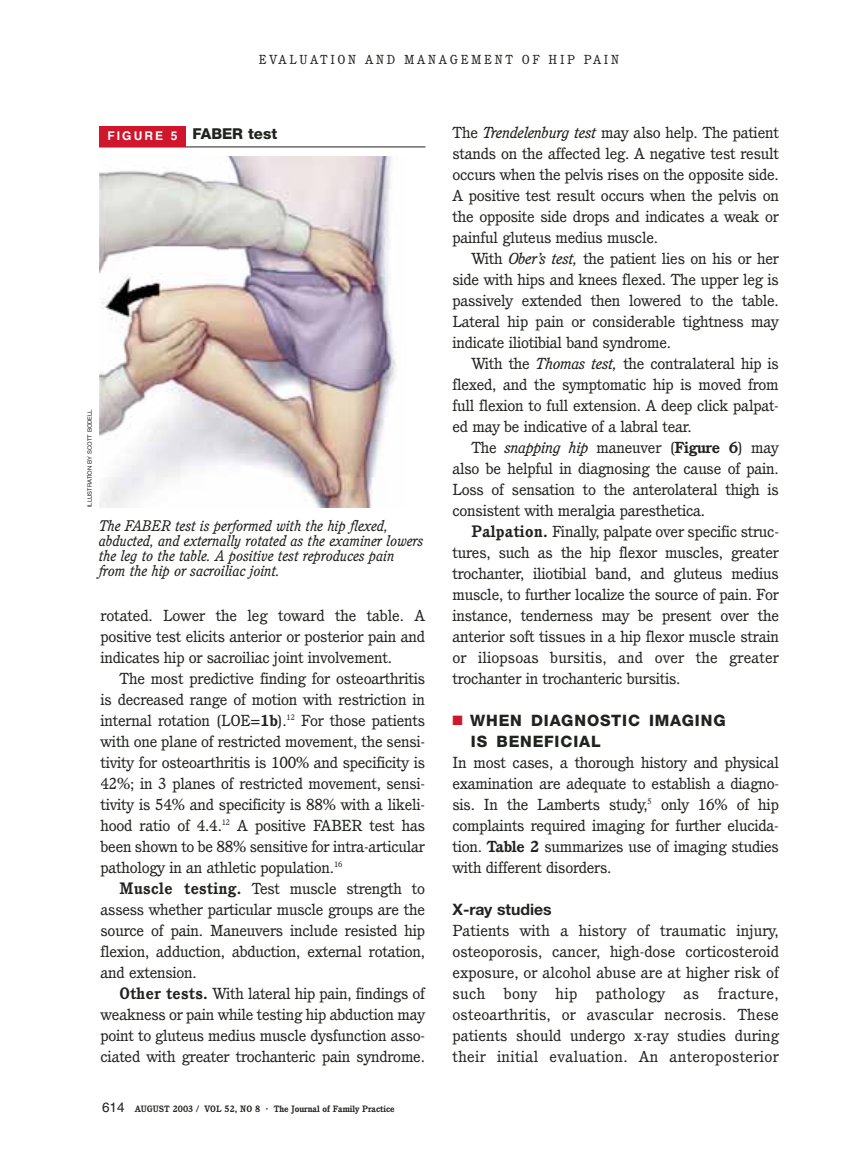
<style>
.page{position:relative;width:851px;height:1161px;background:#fff}
.page>*{position:absolute;margin:0;border:0;box-sizing:border-box;transform-origin:0 0}
.t1{font:800 15.75px/21px "Helvetica Neue";letter-spacing:.06em;color:#20231e}
.t2{font:700 15.75px "Helvetica Neue";color:#20231e}
.t3{font:15.6px/21px "Cushing";letter-spacing:-.015em;color:#20231e;text-align:justify;scale:1.06 1}
.t4{font:italic 15px/15px "Cushing";color:#20231e}
.t5{font:800 15px "Helvetica Neue";color:#20231e}
.t6{font:12.75px "Cushing";letter-spacing:.21em;color:#20231e}
.t7{font:700 9px "Cushing";color:#20231e}
.t8{font:6px "Helvetica Neue";color:#20231e}
.s1{font-family:"Helvetica";font-weight:700;font-size:12px;color:#fff}
.s2{font-weight:700}
.s3{font-weight:700;font-size:16.2px}
.s4{font-family:"Helvetica";font-weight:400;font-size:13.5px}
.s5{font-size:10.5px}
.s6{font-style:italic}
.s7{color:#cf162d}
</style>
<div class="page">
<hr style="left:99px;top:147px;width:326px;height:1px;background:#20231e">
<img style="left:99px;top:156px;width:298px;height:351px">
<div style="left:99px;top:126px;width:87px;height:21px;background:#cf162d"></div>
<p class="t6" style="left:259px;top:54px;width:361px">EVALUATION AND MANAGEMENT OF HIP PAIN</p>
<p class="t5" style="left:108px;top:129px;width:171px"><span class="s1">F I G U R E 5</span> FABER test</p>
<p class="t8" style="left:87px;top:507px;width:100px;rotate:-90deg">ILLUSTRATION BY SCOTT BODELL</p>
<p class="t4" style="left:99px;top:520px;width:326px">The FABER test is performed with the hip flexed, abducted, and externally rotated as the examiner lowers the leg to the table. A positive test reproduces pain from the hip or sacroiliac joint.</p>
<p class="t3" style="left:101px;top:606px;width:307px">rotated. Lower the leg toward the table. A positive test elicits anterior or posterior pain and indicates hip or sacroiliac joint involvement.</p>
<p class="t3" style="left:101px;top:669px;width:308px;text-indent:19px">The most predictive finding for osteoarthritis is decreased range of motion with restriction in internal rotation (LOE=<span class="s2">1b</span>).<sup>12</sup> For those patients with one plane of restricted movement, the sensi&shy;tivity for osteoarthritis is 100% and specificity is 42%; in 3 planes of restricted movement, sensi&shy;tivity is 54% and specificity is 88% with a likeli&shy;hood ratio of 4.4.<sup>12</sup> A positive FABER test has been shown to be 88% sensitive for intra-articular pathology in an athletic population.<sup>16</sup></p>
<p class="t3" style="left:101px;top:879px;width:307px;text-indent:19px"><span class="s3">Muscle testing.</span> Test muscle strength to assess whether particular muscle groups are the source of pain. Maneuvers include resisted hip flexion, adduction, abduction, external rotation, and extension.</p>
<p class="t3" style="left:101px;top:984px;width:307px;text-indent:19px"><span class="s3">Other tests.</span> With lateral hip pain, findings of weakness or pain while testing hip abduction may point to gluteus medius muscle dysfunction asso&shy;ciated with greater trochanteric pain syndrome.</p>
<p class="t7" style="left:102px;top:1106px;width:294px"><span class="s4">614</span> AUGUST 2003 / VOL 52, NO 8 <span class="s5">·</span> The Journal of Family Practice</p>
<p class="t3" style="left:452px;top:123px;width:309px">The <span class="s6">Trendelenburg test</span> may also help. The patient stands on the affected leg. A negative test result occurs when the pelvis rises on the opposite side.<br>A positive test result occurs when the pelvis on the opposite side drops and indicates a weak or painful gluteus medius muscle.</p>
<p class="t3" style="left:452px;top:249px;width:309px;text-indent:19px">With <span class="s6">Ober’s test,</span> the patient lies on his or her side with hips and knees flexed. The upper leg is passively extended then lowered to the table.<br>Lateral hip pain or considerable tightness may indicate iliotibial band syndrome.</p>
<p class="t3" style="left:452px;top:354px;width:309px;text-indent:19px">With the <span class="s6">Thomas test,</span> the contralateral hip is flexed, and the symptomatic hip is moved from full flexion to full extension. A deep click palpat&shy;ed may be indicative of a labral tear.</p>
<p class="t3" style="left:452px;top:438px;width:309px;text-indent:19px">The <span class="s6">snapping hip</span> maneuver (<span class="s2">Figure 6</span>) may also be helpful in diagnosing the cause of pain.<br>Loss of sensation to the anterolateral thigh is consistent with meralgia paresthetica.</p>
<p class="t3" style="left:452px;top:522px;width:309px;text-indent:19px"><span class="s3">Palpation.</span> Finally, palpate over specific struc&shy;tures, such as the hip flexor muscles, greater trochanter, iliotibial band, and gluteus medius muscle, to further localize the source of pain. For instance, tenderness may be present over the anterior soft tissues in a hip flexor muscle strain or iliopsoas bursitis, and over the greater trochanter in trochanteric bursitis.</p>
<p class="t1" style="left:471px;top:711px;width:256px;text-indent:-18px"><span class="s7">■</span> WHEN DIAGNOSTIC IMAGING<br>IS BENEFICIAL</p>
<p class="t3" style="left:452px;top:753px;width:309px">In most cases, a thorough history and physical examination are adequate to establish a diagno&shy;sis. In the Lamberts study,<sup>5</sup> only 16% of hip complaints required imaging for further elucida&shy;tion. <span class="s2">Table 2</span> summarizes use of imaging studies with different disorders.</p>
<p class="t2" style="left:452px;top:904px;width:101px">X-ray studies</p>
<p class="t3" style="left:452px;top:921px;width:309px">Patients with a history of traumatic injury, osteoporosis, cancer, high-dose corticosteroid exposure, or alcohol abuse are at higher risk of such bony hip pathology as fracture, osteoarthritis, or avascular necrosis. These patients should undergo x-ray studies during their initial evaluation. An anteroposterior</p>
</div>
